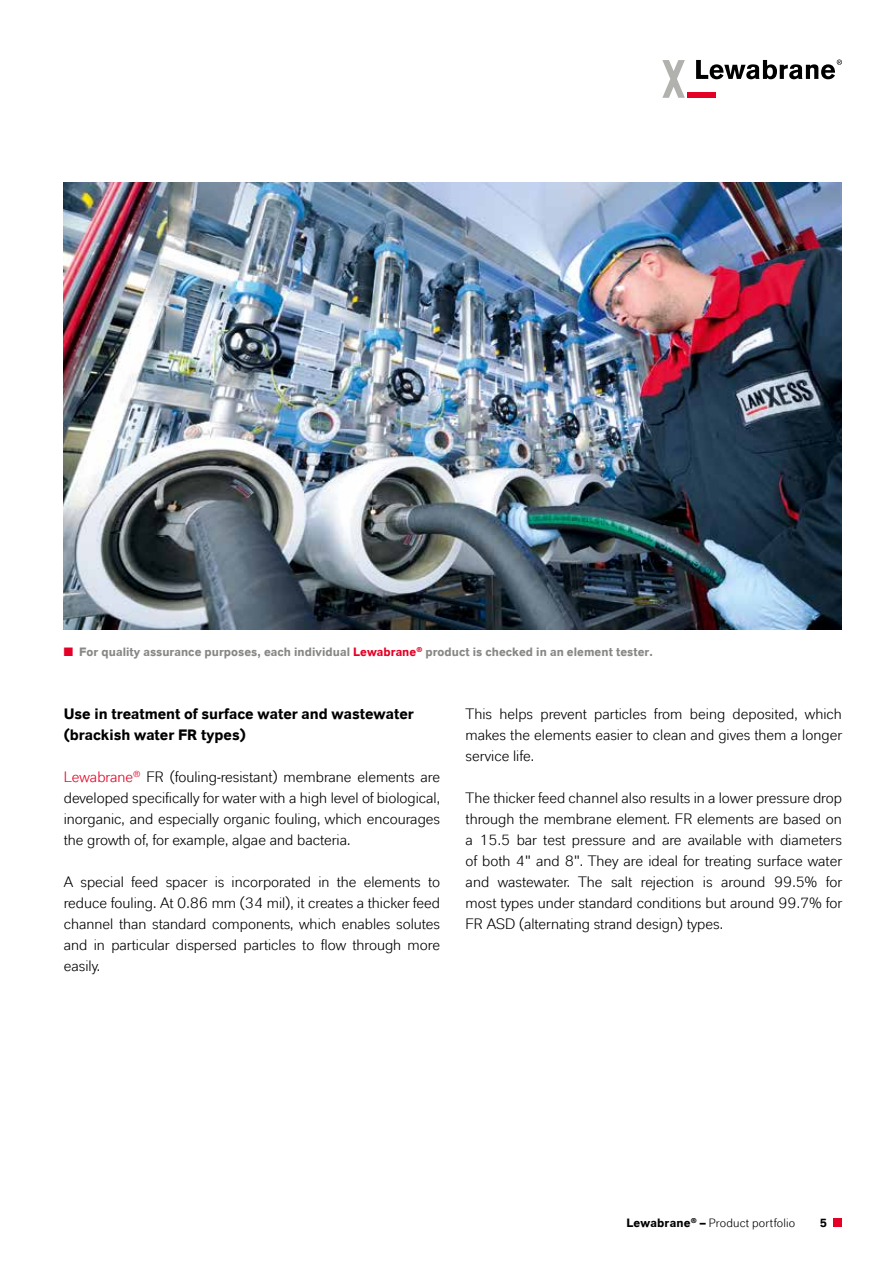
<style>
.page{position:relative;width:893px;height:1263px;background:#fff}
.page>*{position:absolute;margin:0;border:0;box-sizing:border-box;transform-origin:0 0}
.t1{font:15px/21px "Lanxess";color:#000;text-align:justify}
.t2{font:700 15px/21px "Lanxess";color:#000}
.t3{font:700 12px "Lanxess";letter-spacing:.005em;color:#878786}
.t4{font:12px "Lanxess";letter-spacing:.015em;color:#000}
.t5{font:700 12px "Lanxess";color:#000}
.s1{color:#e40026}
.s2{font-weight:700}
</style>
<div class="page">
<img style="left:64px;top:183px;width:778px;height:446px">
<div style="left:688px;top:92px;width:28px;height:6px;background:#e40026"></div>
<svg style="left:662px;top:60px;width:23px;height:38px"></svg>
<svg style="left:696px;top:60px;width:146px;height:19px"></svg>
<div style="left:833px;top:1218px;width:9px;height:9px;background:#e40026"></div>
<p class="t3" style="left:64px;top:645px;width:591px"><span class="s1">■</span> For quality assurance purposes, each individual <span class="s1">Lewabrane</span><sup>®</sup> product is checked in an element tester.</p>
<p class="t2" style="left:64px;top:703px;width:352px">Use in treatment of surface water and wastewater (brackish water FR types)</p>
<p class="t1" style="left:64px;top:766px;width:378px"><span class="s1">Lewabrane</span><sup>®</sup> FR (fouling-resistant) membrane elements are developed specifically for water with a high level of biological, inorganic, and especially organic fouling, which encourages the growth of, for example, algae and bacteria.</p>
<p class="t1" style="left:64px;top:871px;width:378px">A special feed spacer is incorporated in the elements to reduce fouling. At 0.86 mm (34 mil), it creates a thicker feed channel than standard components, which enables solutes and in particular dispersed particles to flow through more easily.</p>
<p class="t1" style="left:466px;top:703px;width:378px">This helps prevent particles from being deposited, which makes the elements easier to clean and gives them a longer service life.</p>
<p class="t1" style="left:466px;top:787px;width:378px">The thicker feed channel also results in a lower pressure drop through the membrane element. FR elements are based on a 15.5 bar test pressure and are available with diameters of both 4" and 8". They are ideal for treating surface water and wastewater. The salt rejection is around 99.5% for most types under standard conditions but around 99.7% for FR ASD (alternating strand design) types.</p>
<p class="t4" style="left:626px;top:1216px;width:170px"><span class="s2">Lewabrane</span><sup>®</sup> <span class="s2">–</span> Product portfolio</p>
<p class="t5" style="left:820px;top:1215px;width:9px">5</p>
</div>
